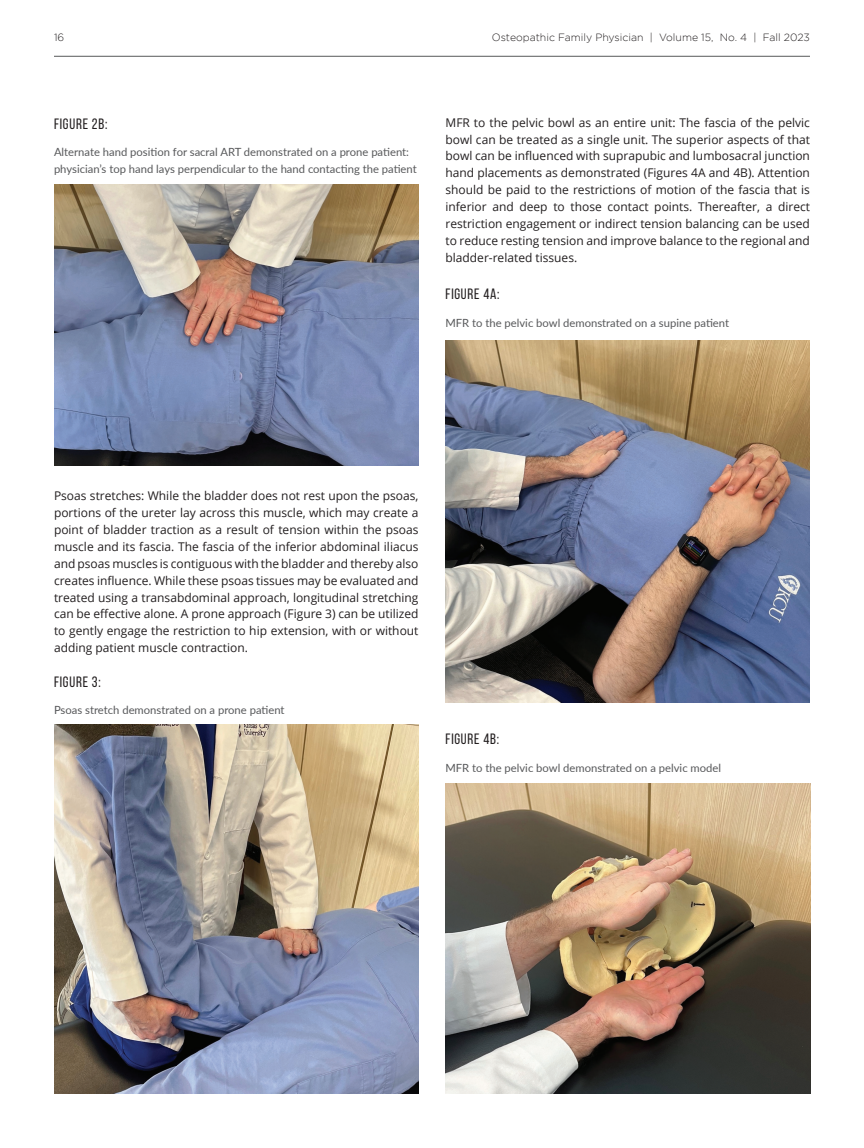
<style>
.page{position:relative;width:864px;height:1148px;background:#fff}
.page>*{position:absolute;margin:0;border:0;box-sizing:border-box;transform-origin:0 0}
.t1{font:15px "Bebas Neue";letter-spacing:.05em;color:#231f20}
.t2{font:12px/16.8px "Open Sans";color:#231f20;text-align:justify}
.t3{font:11.25px/16.5px "Lato";color:#57585a}
.t4{font:300 10.5px "Gotham";color:#231f20}
</style>
<div class="page">
<hr style="left:54px;top:56px;width:756px;height:1px;background:#57585a">
<img style="left:54px;top:185px;width:365px;height:280px">
<img style="left:54px;top:724px;width:365px;height:370px">
<img style="left:446px;top:340px;width:364px;height:363px">
<img style="left:446px;top:783px;width:364px;height:311px">
<p class="t4" style="left:54px;top:32px;width:12px">16</p>
<p class="t4" style="left:492px;top:32px;width:320px">Osteopathic Family Physician | Volume 15, No. 4 | Fall 2023</p>
<p class="t1" style="left:54px;top:115px;width:55px">FIGURE 2B:</p>
<p class="t3" style="left:54px;top:143px;width:364px">Alternate hand position for sacral ART demonstrated on a prone patient: physician’s top hand lays perpendicular to the hand contacting the patient</p>
<p class="t2" style="left:446px;top:114px;width:366px">MFR to the pelvic bowl as an entire unit: The fascia of the pelvic bowl can be treated as a single unit. The superior aspects of that bowl can be influenced with suprapubic and lumbosacral junction hand placements as demonstrated (Figures 4A and 4B). Attention should be paid to the restrictions of motion of the fascia that is inferior and deep to those contact points. Thereafter, a direct restriction engagement or indirect tension balancing can be used to reduce resting tension and improve balance to the regional and bladder-related tissues.</p>
<p class="t1" style="left:446px;top:286px;width:56px">FIGURE 4A:</p>
<p class="t3" style="left:446px;top:314px;width:285px">MFR to the pelvic bowl demonstrated on a supine patient</p>
<p class="t2" style="left:54px;top:487px;width:366px">Psoas stretches: While the bladder does not rest upon the psoas, portions of the ureter lay across this muscle, which may create a point of bladder traction as a result of tension within the psoas muscle and its fascia. The fascia of the inferior abdominal iliacus and psoas muscles is contiguous with the bladder and thereby also creates influence. While these psoas tissues may be evaluated and treated using a transabdominal approach, longitudinal stretching can be effective alone. A prone approach (Figure 3) can be utilized to gently engage the restriction to hip extension, with or without adding patient muscle contraction.</p>
<p class="t1" style="left:54px;top:673px;width:48px">FIGURE 3:</p>
<p class="t3" style="left:54px;top:701px;width:232px">Psoas stretch demonstrated on a prone patient</p>
<p class="t1" style="left:446px;top:731px;width:55px">FIGURE 4B:</p>
<p class="t3" style="left:446px;top:759px;width:277px">MFR to the pelvic bowl demonstrated on a pelvic model</p>
</div>
